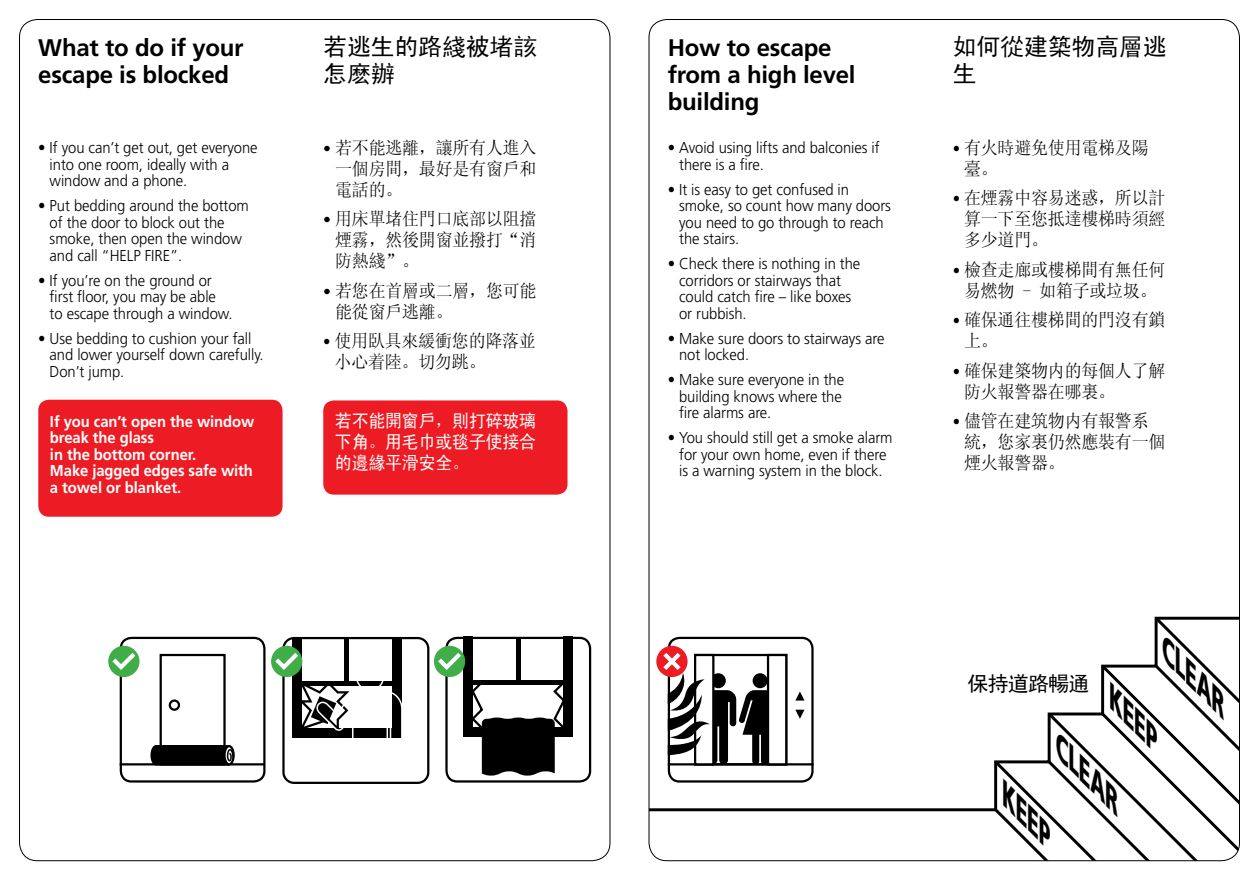
<style>
.page{position:relative;width:1259px;height:893px;background:#fff}
.page>*{position:absolute;margin:0;border:0;box-sizing:border-box;transform-origin:0 0}
.t1{font:italic 900 27.15px "Frutiger CE";color:#000}
.t2{font:700 24px/27px "Frutiger";letter-spacing:-.01em;color:#000}
.t3{font:24px/27px "Sim Hei";letter-spacing:-.01em;color:#000}
.t4{font:21px "Sim Hei";letter-spacing:-.04em;color:#000}
.t5{font:18px/21px "Sim Sun";letter-spacing:-.01em;color:#000;scale:.94 1}
.t6{font:18px/21px "Sim Hei";letter-spacing:-.01em;color:#fff;text-align:justify;scale:.94 1}
.t7{font:300 15.75px/16.5px "Frutiger CE";letter-spacing:-.005em;color:#000;scale:.94 1}
.t8{font:700 15.75px/16.5px "Frutiger";letter-spacing:-.005em;color:#fff;scale:.94 1}
.s1{font-family:"Frutiger CE";font-weight:300;font-size:15.75px}
</style>
<div class="page">
<div style="left:38px;top:400px;width:244px;height:117px;background:#ed1c24;border-radius:11px"></div>
<div style="left:120px;top:637px;width:145px;height:146px;border:2px solid #000;border-radius:11px"></div>
<div style="left:108px;top:646px;width:31px;height:31px;background:#41ad49;border-radius:50%"></div>
<svg style="left:112px;top:653px;width:23px;height:17px"></svg>
<hr style="left:120px;top:763px;width:145px;height:2px;background:#000">
<div style="left:160px;top:654px;width:66px;height:111px;border:2px solid #000"></div>
<div style="left:169px;top:699px;width:11px;height:12px;border:2px solid #000;border-radius:50%"></div>
<div style="left:223px;top:745px;width:12px;height:20px;border:2px solid #000;border-radius:50%"></div>
<svg style="left:149px;top:744px;width:85px;height:22px"></svg>
<div style="left:445px;top:637px;width:146px;height:146px;border:2px solid #000;border-radius:11px"></div>
<div style="left:564px;top:637px;width:9px;height:100px;background:#000"></div>
<div style="left:463px;top:637px;width:10px;height:100px;background:#000"></div>
<hr style="left:516px;top:637px;width:4px;height:45px;background:#000">
<svg style="left:473px;top:679px;width:91px;height:97px"></svg>
<div style="left:434px;top:646px;width:31px;height:31px;background:#41ad49;border-radius:50%"></div>
<svg style="left:438px;top:653px;width:23px;height:17px"></svg>
<div style="left:292px;top:638px;width:9px;height:100px;background:#000"></div>
<div style="left:344px;top:638px;width:5px;height:45px;background:#000"></div>
<div style="left:392px;top:638px;width:9px;height:100px;background:#000"></div>
<div style="left:282px;top:637px;width:147px;height:147px;border:2px solid #000;border-radius:11px"></div>
<div style="left:271px;top:646px;width:31px;height:31px;background:#41ad49;border-radius:50%"></div>
<svg style="left:275px;top:653px;width:128px;height:130px"></svg>
<div style="left:323px;top:400px;width:244px;height:95px;background:#ed1c24;border-radius:11px"></div>
<svg style="left:649px;top:19px;width:591px;height:843px"></svg>
<h2 class="t2" style="left:38px;top:35px;width:207px">What to do if your escape is blocked</h2>
<p class="t7" style="left:50px;top:139px;width:223px;text-indent:-11px">• If you can’t get out, get everyone into one room, ideally with a window and a phone.</p>
<p class="t7" style="left:50px;top:197px;width:213px;text-indent:-11px">• Put bedding around the bottom of the door to block out the smoke, then open the window and call “HELP FIRE”.</p>
<p class="t7" style="left:50px;top:272px;width:196px;text-indent:-11px">• If you’re on the ground or first floor, you may be able to escape through a window.</p>
<p class="t7" style="left:50px;top:330px;width:229px;text-indent:-11px">• Use bedding to cushion your fall and lower yourself down carefully.<br>Don’t jump.</p>
<p class="t8" style="left:50px;top:413px;width:219px">If you can’t open the window break the glass<br>in the bottom corner.<br>Make jagged edges safe with a towel or blanket.</p>
<h2 class="t3" style="left:323px;top:33px;width:216px">若逃生的路綫被堵該怎麽辦</h2>
<p class="t5" style="left:335px;top:137px;width:216px;text-align:justify;text-indent:-12px"><span class="s1">•</span> 若不能逃離，讓所有人進入一個房間，最好是有窗戶和電話的。</p>
<p class="t5" style="left:335px;top:208px;width:216px;text-align:justify;text-indent:-12px"><span class="s1">•</span> 用床單堵住門口底部以阻擋煙霧，然後開窗並撥打“消防熱綫”。</p>
<p class="t5" style="left:335px;top:280px;width:216px;text-indent:-12px"><span class="s1">•</span> 若您在首層或二層，您可能能從窗戶逃離。</p>
<p class="t5" style="left:335px;top:330px;width:216px;text-indent:-11px"><span class="s1">•</span> 使用臥具來緩衝您的降落並小心着陸。切勿跳。</p>
<p class="t6" style="left:335px;top:410px;width:216px">若不能開窗戶，則打碎玻璃下角。用毛巾或毯子使接合的邊緣平滑安全。</p>
<h2 class="t2" style="left:668px;top:35px;width:189px">How to escape from a high level building</h2>
<p class="t7" style="left:679px;top:139px;width:215px;text-indent:-11px">• Avoid using lifts and balconies if there is a fire.</p>
<p class="t7" style="left:679px;top:181px;width:227px;text-indent:-11px">• It is easy to get confused in smoke, so count how many doors you need to go through to reach the stairs.</p>
<p class="t7" style="left:679px;top:255px;width:194px;text-indent:-11px">• Check there is nothing in the corridors or stairways that could catch fire – like boxes or rubbish.</p>
<p class="t7" style="left:679px;top:330px;width:220px;text-indent:-11px">• Make sure doors to stairways are not locked.</p>
<p class="t7" style="left:679px;top:371px;width:177px;text-indent:-11px">• Make sure everyone in the building knows where the fire alarms are.</p>
<p class="t7" style="left:668px;top:429px;width:241px;text-align:center">• You should still get a smoke alarm for your own home, even if there<br>is a warning system in the block.</p>
<h2 class="t3" style="left:952px;top:33px;width:216px">如何從建築物高層逃生</h2>
<p class="t5" style="left:964px;top:137px;width:198px;text-indent:-11px"><span class="s1">•</span> 有火時避免使用電梯及陽臺。</p>
<p class="t5" style="left:964px;top:187px;width:216px;text-align:justify;text-indent:-11px"><span class="s1">•</span> 在煙霧中容易迷惑，所以計算一下至您抵達樓梯時須經多少道門。</p>
<p class="t5" style="left:952px;top:259px;width:228px;text-align:center"><span class="s1">•</span> 檢查走廊或樓梯間有無任何易燃物 - 如箱子或垃圾。</p>
<p class="t5" style="left:964px;top:309px;width:216px;text-indent:-11px"><span class="s1">•</span> 確保通往樓梯間的門沒有鎖上。</p>
<p class="t5" style="left:964px;top:360px;width:216px;text-indent:-11px"><span class="s1">•</span> 確保建築物内的每個人了解防火報警器在哪裏。</p>
<p class="t5" style="left:964px;top:410px;width:216px;text-indent:-11px"><span class="s1">•</span> 儘管在建筑物内有報警系統，您家裏仍然應裝有一個煙火報警器。</p>
<h1 class="t1" style="left:1180px;top:641px;width:89px;rotate:45deg">CLEAR</h1>
<h3 class="t4" style="left:967px;top:673px;width:123px">保持道路暢通</h3>
<h1 class="t1" style="left:1127px;top:689px;width:70px;rotate:45deg">KEEP</h1>
<h1 class="t1" style="left:1074px;top:737px;width:89px;rotate:45deg">CLEAR</h1>
<h1 class="t1" style="left:1020px;top:786px;width:70px;rotate:45deg">KEEP</h1>
</div>
